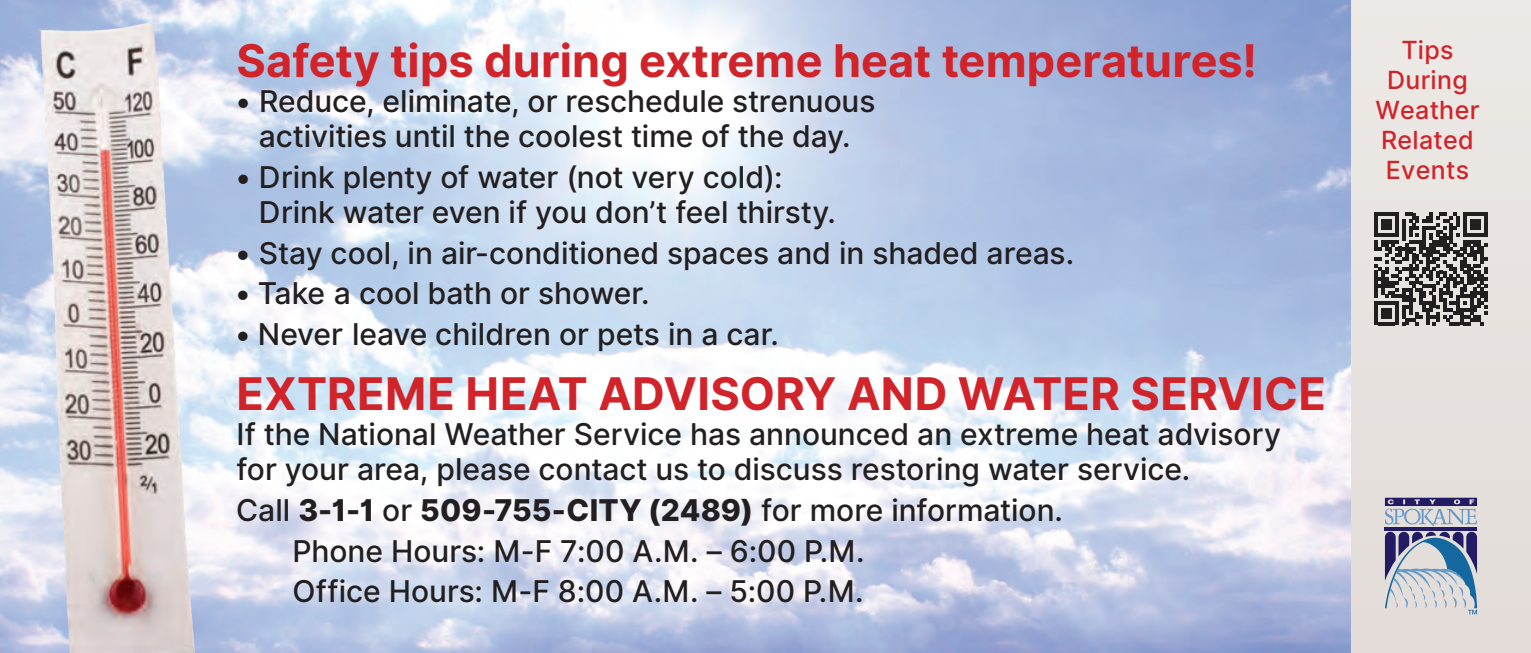
<style>
.page{position:relative;width:1531px;height:653px;background:#fff}
.page>*{position:absolute;margin:0;border:0;box-sizing:border-box;transform-origin:0 0}
.t1{font:700 45px "Inter";letter-spacing:.005em;color:#d1232a}
.t2{font:500 30px/35px "Inter";color:#231f20}
.t3{font:500 25px/30px "Inter";letter-spacing:.015em;color:#d1232a;text-align:center}
.s1{font-weight:800}
</style>
<div class="page">
<div style="left:1350px;top:0;width:180px;height:653px;background:#e7e2df"></div>
<img style="left:228px;top:0;width:1122px;height:653px">
<img style="left:0;top:0;width:228px;height:653px">
<svg style="left:1384px;top:497px;width:92px;height:117px"></svg>
<svg style="left:1374px;top:213px;width:112px;height:112px"></svg>
<h1 class="t1" style="left:236px;top:28px;width:1022px">Safety tips during extreme heat temperatures!</h1>
<p class="t2" style="left:236px;top:84px;width:640px;text-align:center">• Reduce, eliminate, or reschedule strenuous activities until the coolest time of the day.</p>
<p class="t2" style="left:259px;top:160px;width:578px;text-indent:-22px">• Drink plenty of water (not very cold):<br>Drink water even if you don’t feel thirsty.</p>
<p class="t2" style="left:236px;top:235px;width:839px">• Stay cool, in air-conditioned spaces and in shaded areas.</p>
<p class="t2" style="left:236px;top:276px;width:415px">• Take a cool bath or shower.</p>
<p class="t2" style="left:236px;top:317px;width:544px">• Never leave children or pets in a car.</p>
<h1 class="t1" style="left:236px;top:361px;width:1090px">EXTREME HEAT ADVISORY AND WATER SERVICE</h1>
<p class="t2" style="left:236px;top:417px;width:1046px">If the National Weather Service has announced an extreme heat advisory for your area, please contact us to discuss restoring water service.</p>
<p class="t2" style="left:292px;top:490px;width:772px;line-height:40.5px;text-indent:-56px">Call <span class="s1">3-1-1</span> or <span class="s1">509-755-CITY (2489)</span> for more information.<br>Phone Hours: M-F 7:00 A.M. – 6:00 P.M.<br>Office Hours: M-F 8:00 A.M. – 5:00 P.M.</p>
<p class="t3" style="left:1374px;top:35px;width:106px">Tips<br>During<br>Weather<br>Related<br>Events</p>
</div>
